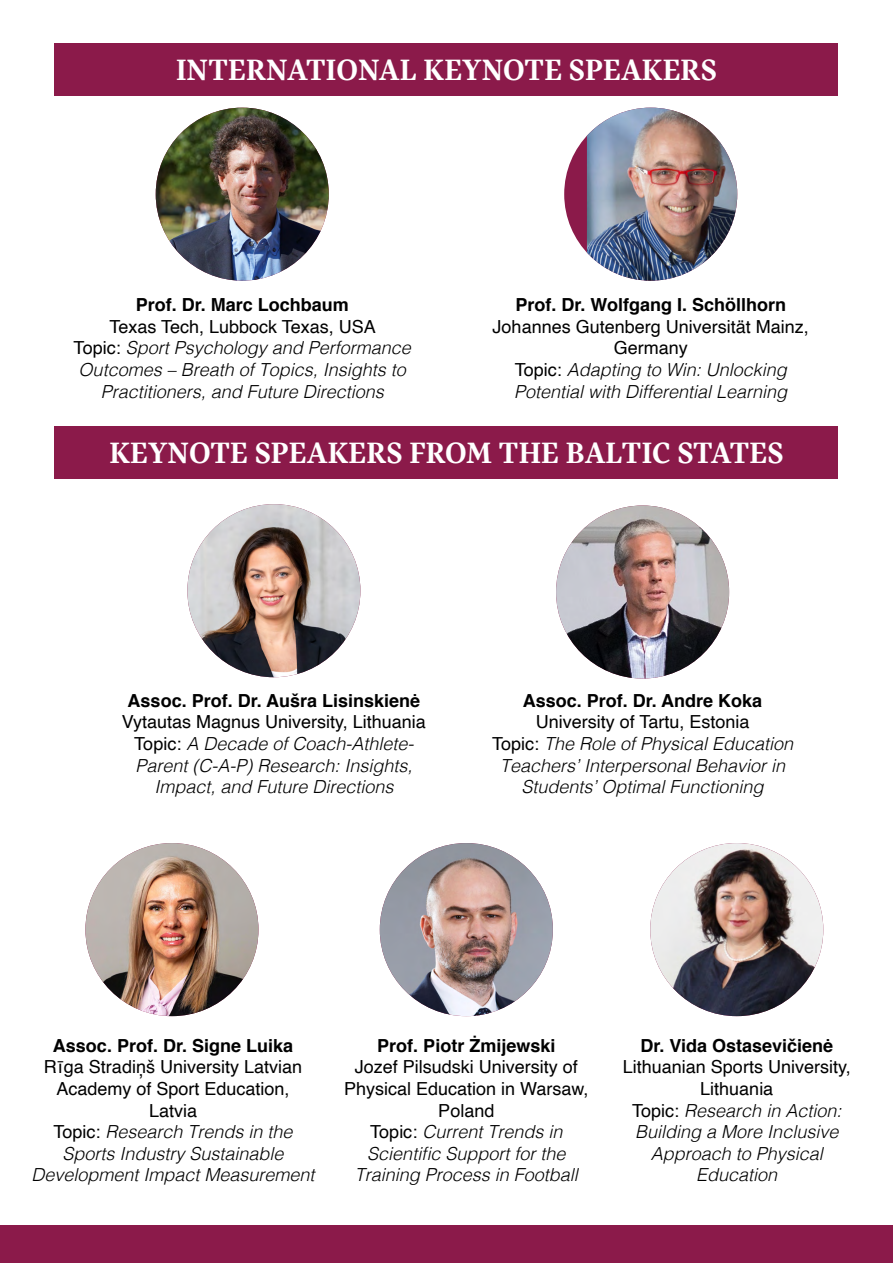
<style>
.page{position:relative;width:893px;height:1263px;background:#fff}
.page>*{position:absolute;margin:0;border:0;box-sizing:border-box;transform-origin:0 0}
.t1{font:700 30px "Pratt Nova Text";color:#fff}
.t2{font:italic 300 18px/21.6px "Helvetica";color:#000;text-align:center}
.t3{font:700 18px "Helvetica";color:#000}
.t4{font:18px/21.6px "Helvetica";color:#000;text-align:center}
.s1{font-weight:400;font-style:normal}
.s2{font-weight:300;font-style:italic}
</style>
<div class="page">
<div style="left:54px;top:44px;width:784px;height:52px;background:#8b1a4a"></div>
<div style="left:54px;top:426px;width:784px;height:53px;background:#8b1a4a"></div>
<div style="left:0;top:1225px;width:893px;height:38px;background:#8b1a4a"></div>
<img style="left:187px;top:504px;width:173px;height:173px;border-radius:87px">
<img style="left:556px;top:505px;width:173px;height:173px;border-radius:87px">
<div style="left:564px;top:108px;width:173px;height:173px;background:#8b1a4a;border-radius:50%"></div>
<img style="left:587px;top:108px;width:150px;height:173px">
<img style="left:156px;top:108px;width:173px;height:173px;border-radius:87px">
<img style="left:85px;top:843px;width:173px;height:173px;border-radius:87px">
<img style="left:650px;top:843px;width:173px;height:173px;border-radius:87px">
<img style="left:380px;top:843px;width:173px;height:173px;border-radius:87px">
<h1 class="t1" style="left:176px;top:54px;width:542px">INTERNATIONAL KEYNOTE SPEAKERS</h1>
<p class="t3" style="left:136px;top:290px;width:215px">Prof. Dr. Marc Lochbaum</p>
<p class="t2" style="left:74px;top:314px;width:339px"><span class="s1">Texas Tech, Lubbock Texas, USA<br>Topic:</span> Sport Psychology and Performance Outcomes – Breath of Topics, Insights to Practitioners, and Future Directions</p>
<p class="t3" style="left:515px;top:290px;width:272px">Prof. Dr. Wolfgang I. Schöllhorn</p>
<p class="t2" style="left:493px;top:314px;width:318px"><span class="s1">Johannes Gutenberg Universität Mainz,<br>Germany<br>Topic:</span> Adapting to Win: Unlocking<br>Potential with Differential Learning</p>
<h1 class="t1" style="left:109px;top:437px;width:676px">KEYNOTE SPEAKERS FROM THE BALTIC STATES</h1>
<p class="t3" style="left:128px;top:686px;width:294px">Assoc. Prof. Dr. Aušra Lisinskienė</p>
<p class="t2" style="left:122px;top:710px;width:306px"><span class="s1">Vytautas Magnus University, Lithuania Topic:</span> A Decade of Coach-Athlete-Parent (C-A-P) Research: Insights, Impact, and Future Directions</p>
<p class="t3" style="left:523px;top:686px;width:241px">Assoc. Prof. Dr. Andre Koka</p>
<p class="t2" style="left:492px;top:710px;width:303px"><span class="s1">University of Tartu, Estonia<br>Topic:</span> The Role of Physical Education Teachers’ Interpersonal Behavior in Students’ Optimal Functioning</p>
<p class="t3" style="left:53px;top:1031px;width:242px">Assoc. Prof. Dr. Signe Luika</p>
<p class="t2" style="left:31px;top:1055px;width:285px"><span class="s1">Rīga Stradiņš University Latvian<br>Academy of Sport Education,<br>Latvia<br>Topic:</span> Research Trends in the<br>Sports Industry Sustainable<br>Development Impact Measurement</p>
<p class="t3" style="left:377px;top:1031px;width:180px">Prof. Piotr Żmijewski</p>
<p class="t4" style="left:344px;top:1057px;width:246px">Jozef Pilsudski University of<br>Physical Education in Warsaw,<br>Poland<br>Topic: <span class="s2">Current Trends in<br>Scientific Support for the<br>Training Process in Football</span></p>
<p class="t3" style="left:640px;top:1031px;width:194px">Dr. Vida Ostasevičienė</p>
<p class="t2" style="left:623px;top:1055px;width:229px"><span class="s1">Lithuanian Sports University,<br>Lithuania<br>Topic:</span> Research in Action:<br>Building a More Inclusive<br>Approach to Physical<br>Education</p>
</div>
